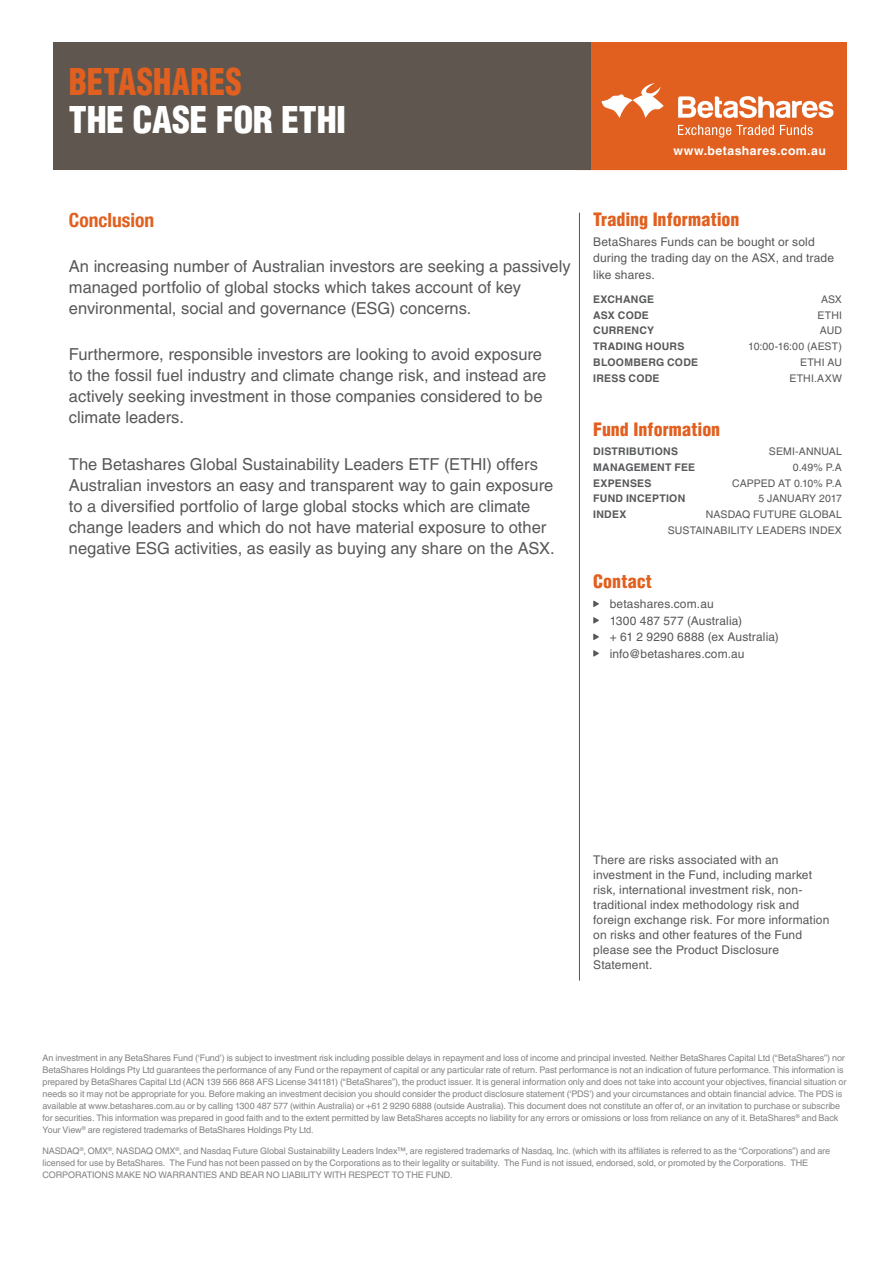
<style>
.page{position:relative;width:893px;height:1263px;background:#fff}
.page>*{position:absolute;margin:0;border:0;box-sizing:border-box;transform-origin:0 0}
.t1{font:900 condensed 36px "Helvetica LT Std";letter-spacing:-.01em;color:#fff}
.t2{font:900 condensed 36px "Helvetica LT Std";letter-spacing:.005em;color:#e1601f;scale:.91 1}
.Fact_-_Summary_Subhe{font:700 condensed 19.5px "Helvetica Neue LT Com";color:#e1601f}
._3_0A__Heading{font:900 condensed 18px "Helvetica LT Std";color:#e1601f}
.Fact_-_Summary_Subhe-2{font:16.5px/21px "Helvetica LT Std";color:#57585a}
.t3{font:700 12.3px "Helvetica LT Std";letter-spacing:.035em;color:#fff}
._3_0B__Body_Copy{font:12px/15px "Helvetica LT Std";letter-spacing:.015em;color:#57585a}
._3_0C__MINI_HEADINGS{font:700 10.5px "Helvetica LT Std";letter-spacing:.025em;color:#57585a}
._3_0C__MINI_HEADINGS-2{font:10.5px/15.8px "Helvetica LT Std";letter-spacing:.015em;color:#57585a;text-align:right}
._3_0C__MINI_HEADINGS-3{font:10.5px "Helvetica LT Std";letter-spacing:-.005em;color:#57585a}
._4_0C__Disclaimer{font:9px/12px "Helvetica LT Std";letter-spacing:-.01em;color:#808285}
</style>
<div class="page">
<hr style="left:579px;top:213px;width:1px;height:768px;background:#5f574f">
<svg style="left:593px;top:600px;width:6px;height:7px"></svg>
<svg style="left:593px;top:617px;width:6px;height:7px"></svg>
<svg style="left:593px;top:633px;width:6px;height:7px"></svg>
<svg style="left:593px;top:650px;width:6px;height:7px"></svg>
<div style="left:576px;top:43px;width:270px;height:127px;background:#e1601f"></div>
<div style="left:53px;top:43px;width:538px;height:127px;background:#5f574f"></div>
<svg style="left:601px;top:83px;width:63px;height:35px"></svg>
<svg style="left:678px;top:96px;width:155px;height:42px"></svg>
<p class="t2" style="left:69px;top:59px;width:192px">BETASHARES</p>
<p class="t1" style="left:69px;top:97px;width:279px">THE CASE FOR ETHI</p>
<p class="t3" style="left:673px;top:143px;width:154px">www.betashares.com.au</p>
<p class="Fact_-_Summary_Subhe" style="left:69px;top:209px;width:87px">Conclusion</p>
<p class="Fact_-_Summary_Subhe-2" style="left:69px;top:256px;width:503px">An increasing number of Australian investors are seeking a passively managed portfolio of global stocks which takes account of key environmental, social and governance (ESG) concerns.</p>
<p class="Fact_-_Summary_Subhe-2" style="left:69px;top:344px;width:479px">Furthermore, responsible investors are looking to avoid exposure to the fossil fuel industry and climate change risk, and instead are actively seeking investment in those companies considered to be climate leaders.</p>
<p class="Fact_-_Summary_Subhe-2" style="left:69px;top:454px;width:487px">The Betashares Global Sustainability Leaders ETF (ETHI) offers Australian investors an easy and transparent way to gain exposure to a diversified portfolio of large global stocks which are climate change leaders and which do not have material exposure to other negative ESG activities, as easily as buying any share on the ASX.</p>
<p class="_3_0A__Heading" style="left:593px;top:208px;width:148px">Trading Information</p>
<p class="_3_0B__Body_Copy" style="left:593px;top:233px;width:242px;line-height:16.5px">BetaShares Funds can be bought or sold during the trading day on the ASX, and trade like shares.</p>
<p class="_3_0C__MINI_HEADINGS" style="left:593px;top:293px;width:62px">EXCHANGE</p>
<p class="_3_0C__MINI_HEADINGS-2" style="left:821px;top:291px;width:22px">ASX</p>
<p class="_3_0C__MINI_HEADINGS" style="left:593px;top:308px;width:57px">ASX CODE</p>
<p class="_3_0C__MINI_HEADINGS-2" style="left:817px;top:307px;width:26px">ETHI</p>
<p class="_3_0C__MINI_HEADINGS" style="left:593px;top:324px;width:62px">CURRENCY</p>
<p class="_3_0C__MINI_HEADINGS-2" style="left:820px;top:323px;width:24px">AUD</p>
<p class="_3_0C__MINI_HEADINGS" style="left:593px;top:340px;width:93px">TRADING HOURS</p>
<p class="_3_0C__MINI_HEADINGS-2" style="left:748px;top:338px;width:95px">10:00-16:00 (AEST)</p>
<p class="_3_0C__MINI_HEADINGS" style="left:593px;top:356px;width:106px">BLOOMBERG CODE</p>
<p class="_3_0C__MINI_HEADINGS-2" style="left:800px;top:354px;width:43px">ETHI AU</p>
<p class="_3_0C__MINI_HEADINGS" style="left:593px;top:371px;width:68px">IRESS CODE</p>
<p class="_3_0C__MINI_HEADINGS-2" style="left:789px;top:370px;width:54px">ETHI.AXW</p>
<p class="_3_0A__Heading" style="left:593px;top:418px;width:129px">Fund Information</p>
<p class="_3_0C__MINI_HEADINGS" style="left:593px;top:445px;width:86px">DISTRIBUTIONS</p>
<p class="_3_0C__MINI_HEADINGS-2" style="left:769px;top:443px;width:75px">SEMI-ANNUAL</p>
<p class="_3_0C__MINI_HEADINGS" style="left:593px;top:461px;width:103px">MANAGEMENT FEE</p>
<p class="_3_0C__MINI_HEADINGS-2" style="left:793px;top:459px;width:51px">0.49% P.A</p>
<p class="_3_0C__MINI_HEADINGS" style="left:593px;top:476px;width:60px">EXPENSES</p>
<p class="_3_0C__MINI_HEADINGS-3" style="left:732px;top:477px;width:111px">CAPPED AT 0.10% P.A</p>
<p class="_3_0C__MINI_HEADINGS" style="left:593px;top:492px;width:94px">FUND INCEPTION</p>
<p class="_3_0C__MINI_HEADINGS-3" style="left:758px;top:492px;width:85px">5 JANUARY 2017</p>
<p class="_3_0C__MINI_HEADINGS" style="left:593px;top:508px;width:35px">INDEX</p>
<p class="_3_0C__MINI_HEADINGS-2" style="left:668px;top:506px;width:176px">NASDAQ FUTURE GLOBAL<br>SUSTAINABILITY LEADERS INDEX</p>
<p class="_3_0A__Heading" style="left:593px;top:570px;width:60px">Contact</p>
<p class="_3_0B__Body_Copy" style="left:610px;top:596px;width:171px;line-height:16.5px">betashares.com.au<br>1300 487 577 (Australia)<br>+ 61 2 9290 6888 (ex Australia) info@betashares.com.au</p>
<p class="_3_0B__Body_Copy" style="left:593px;top:853px;width:238px">There are risks associated with an investment in the Fund, including market risk, international investment risk, non&shy;traditional index methodology risk and foreign exchange risk. For more information on risks and other features of the Fund please see the Product Disclosure Statement.</p>
<p class="_4_0C__Disclaimer" style="left:43px;top:1052px;width:805px">An investment in any BetaShares Fund (‘Fund’) is subject to investment risk including possible delays in repayment and loss of income and principal invested. Neither BetaShares Capital Ltd (“BetaShares”) nor BetaShares Holdings Pty Ltd guarantees the performance of any Fund or the repayment of capital or any particular rate of return. Past performance is not an indication of future performance. This information is prepared by BetaShares Capital Ltd (ACN 139 566 868 AFS License 341181) (“BetaShares”), the product issuer. It is general information only and does not take into account your objectives, financial situation or needs so it may not be appropriate for you. Before making an investment decision you should consider the product disclosure statement (‘PDS’) and your circumstances and obtain financial advice. The PDS is available at www.betashares.com.au or by calling 1300 487 577 (within Australia) or +61 2 9290 6888 (outside Australia). This document does not constitute an offer of, or an invitation to purchase or subscribe for securities. This information was prepared in good faith and to the extent permitted by law BetaShares accepts no liability for any errors or omissions or loss from reliance on any of it. BetaShares<sup>®</sup> and Back Your View<sup>®</sup> are registered trademarks of BetaShares Holdings Pty Ltd.</p>
<p class="_4_0C__Disclaimer" style="left:43px;top:1145px;width:789px">NASDAQ<sup>®</sup>, OMX<sup>®</sup>, NASDAQ OMX<sup>®</sup>, and Nasdaq Future Global Sustainability Leaders Index™, are registered trademarks of Nasdaq, Inc. (which with its affiliates is referred to as the “Corporations”) and are licensed for use by BetaShares. The Fund has not been passed on by the Corporations as to their legality or suitability. The Fund is not issued, endorsed, sold, or promoted by the Corporations. THE<br>CORPORATIONS MAKE NO WARRANTIES AND BEAR NO LIABILITY WITH RESPECT TO THE FUND.</p>
</div>
